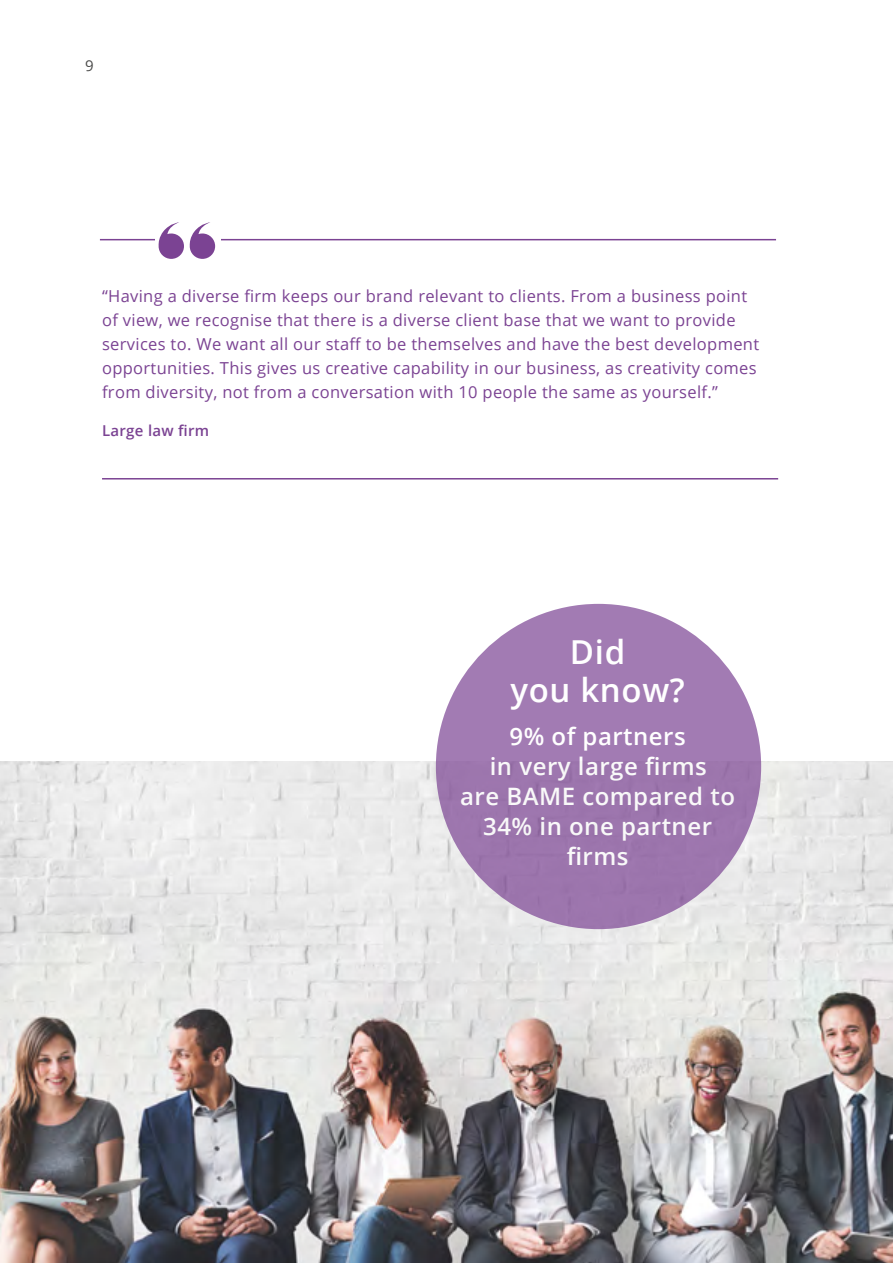
<style>
.page{position:relative;width:893px;height:1263px;background:#fff}
.page>*{position:absolute;margin:0;border:0;box-sizing:border-box;transform-origin:0 0}
.t1{font:600 33px/38.2px "Open Sans";letter-spacing:.02em;color:#fff;text-align:center}
.t2{font:600 24px/30px "Open Sans";letter-spacing:.02em;color:#fff;text-align:center}
.t3{font:16.5px/24px "Open Sans";letter-spacing:.02em;color:#7b4393}
.t4{font:600 15px "Open Sans";letter-spacing:.02em;color:#7b4393}
.t5{font:15px "Open Sans";color:#4a4a49}
</style>
<div class="page">
<img style="left:0;top:761px;width:893px;height:502px">
<hr style="left:102px;top:478px;width:676px;height:1px;background:#7b4393">
<hr style="left:100px;top:239px;width:676px;height:1px;background:#7b4393">
<div style="left:155px;top:218px;width:65px;height:45px;background:#fff"></div>
<svg style="left:158px;top:222px;width:26px;height:37px"></svg>
<svg style="left:190px;top:222px;width:25px;height:37px"></svg>
<div style="left:436px;top:604px;width:325px;height:325px;background:#9e77af;border-radius:50%"></div>
<p class="t5" style="left:85px;top:55px;width:10px">9</p>
<p class="t3" style="left:102px;top:284px;width:659px">“Having a diverse firm keeps our brand relevant to clients. From a business point of view, we recognise that there is a diverse client base that we want to provide services to. We want all our staff to be themselves and have the best development opportunities. This gives us creative capability in our business, as creativity comes from diversity, not from a conversation with 10 people the same as yourself.”</p>
<p class="t4" style="left:102px;top:420px;width:109px">Large law firm</p>
<h1 class="t1" style="left:510px;top:632px;width:176px">Did<br>you know?</h1>
<h2 class="t2" style="left:460px;top:720px;width:276px">9% of partners<br>in very large firms<br>are BAME compared to<br>34% in one partner firms</h2>
</div>
